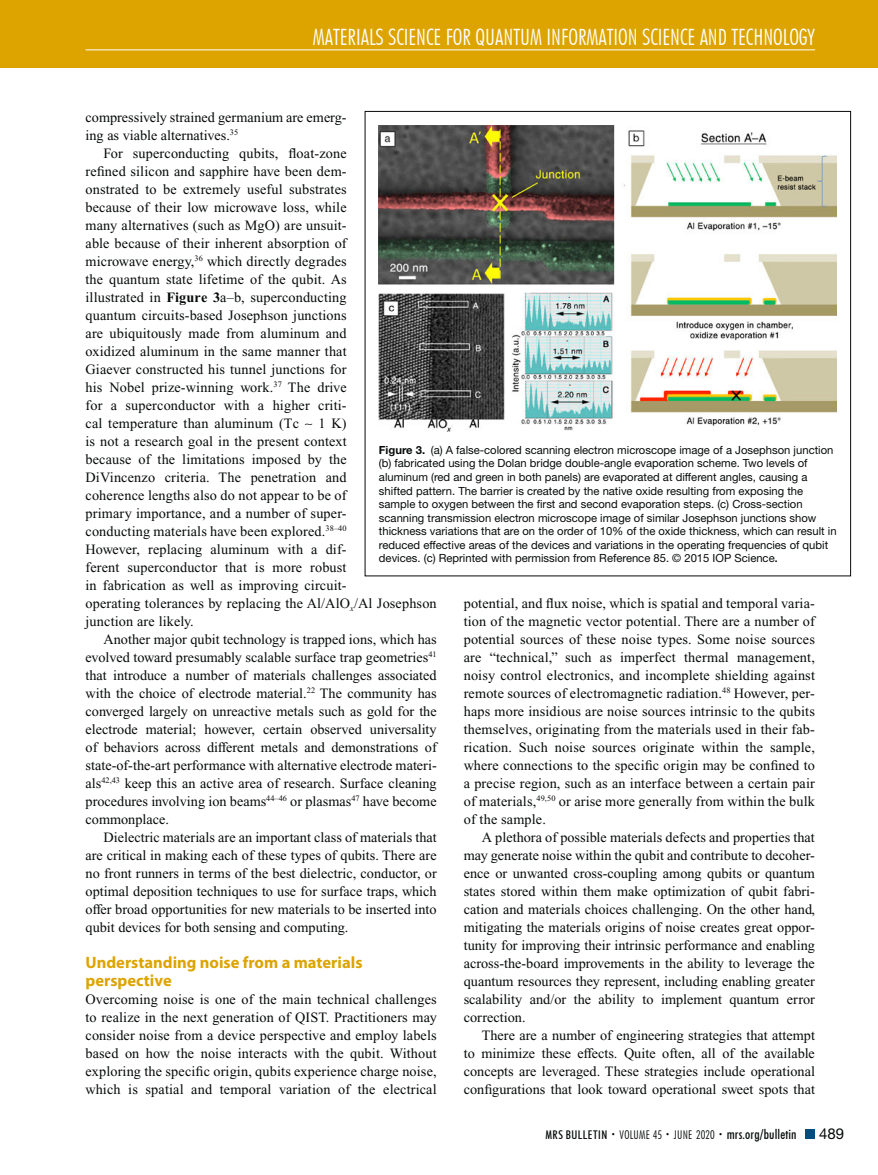
<style>
.page{position:relative;width:878px;height:1175px;background:#fff}
.page>*{position:absolute;margin:0;border:0;box-sizing:border-box;transform-origin:0 0}
.t1{font:300 condensed 22.5px "Futura BT";color:#fff}
.t2{font:700 16.5px/18px "Myriad Pro";color:#dda400}
.t3{font:15px "Helvetica Neue LT Std";color:#060b08}
.t4{font:14.25px/18px "Times New Roman PS Std";letter-spacing:.01em;color:#060b08;text-align:justify}
.t5{font:300 condensed 12px "Futura BT";letter-spacing:.02em;color:#060b08}
.t6{font:11.25px/13.5px "Helvetica Neue LT Std";color:#060b08}
.s1{font-family:"Times New Roman";font-weight:700}
.s2{font-weight:700}
.s3{font-weight:500}
.s4{font-size:7.5px}
.s5{font-weight:500;font-size:13.5px}
</style>
<div class="page">
<div style="left:805px;top:1130px;width:9px;height:8px;background:#004e81"></div>
<div style="left:0;top:0;width:878px;height:68px;background:#dda400"></div>
<hr style="left:86px;top:49px;width:729px;height:1px;background:#fff">
<img style="left:379px;top:125px;width:457px;height:306px">
<h1 class="t1" style="left:313px;top:23px;width:503px">MATERIALS SCIENCE FOR QUANTUM INFORMATION SCIENCE AND TECHNOLOGY</h1>
<p class="t4" style="left:86px;top:109px;width:263px">compressively strained germanium are emerg&shy;ing as viable alternatives.<sup>35</sup></p>
<p class="t4" style="left:85px;top:145px;width:353px;text-align:left;text-indent:18px">For superconducting qubits, float-zone<br>refined silicon and sapphire have been dem-<br>onstrated to be extremely useful substrates<br>because of their low microwave loss, while<br>many alternatives (such as MgO) are unsuit-<br>able because of their inherent absorption of<br>microwave energy,<sup>36</sup> which directly degrades<br>the quantum state lifetime of the qubit. As<br>illustrated in <span class="s1">Figure 3</span>a–b, superconducting<br>quantum circuits-based Josephson junctions<br>are ubiquitously made from aluminum and<br>oxidized aluminum in the same manner that<br>Giaever constructed his tunnel junctions for<br>his Nobel prize-winning work.<sup>37</sup> The drive<br>for a superconductor with a higher criti-<br>cal temperature than aluminum (Tc ∼ 1 K)<br>is not a research goal in the present context<br>because of the limitations imposed by the<br>DiVincenzo criteria. The penetration and<br>coherence lengths also do not appear to be of<br>primary importance, and a number of super-<br>conducting materials have been explored.<sup>38–40<br></sup>However, replacing aluminum with a dif-<br>ferent superconductor that is more robust<br>in fabrication as well as improving circuit-<br>operating tolerances by replacing the Al/AlO<sub>x</sub>/Al Josephson junction are likely.</p>
<p class="t4" style="left:85px;top:631px;width:353px;text-indent:18px">Another major qubit technology is trapped ions, which has evolved toward presumably scalable surface trap geometries<sup>41 </sup>that introduce a number of materials challenges associated with the choice of electrode material.<sup>22</sup> The community has converged largely on unreactive metals such as gold for the electrode material; however, certain observed universality of behaviors across different metals and demonstrations of state-of-the-art performance with alternative electrode materi&shy;als<sup>42,43</sup> keep this an active area of research. Surface cleaning procedures involving ion beams<sup>44–46</sup> or plasmas<sup>47</sup> have become commonplace.</p>
<p class="t4" style="left:86px;top:829px;width:353px;text-indent:18px">Dielectric materials are an important class of materials that are critical in making each of these types of qubits. There are no front runners in terms of the best dielectric, conductor, or optimal deposition techniques to use for surface traps, which offer broad opportunities for new materials to be inserted into qubit devices for both sensing and computing.</p>
<p class="t2" style="left:86px;top:954px;width:278px">Understanding noise from a materials perspective</p>
<p class="t4" style="left:86px;top:991px;width:353px">Overcoming noise is one of the main technical challenges to realize in the next generation of QIST. Practitioners may consider noise from a device perspective and employ labels based on how the noise interacts with the qubit. Without exploring the specific origin, qubits experience charge noise, which is spatial and temporal variation of the electrical</p>
<p class="t6" style="left:379px;top:444px;width:459px"><span class="s2">Figure 3.</span> (a) A false-colored scanning electron microscope image of a Josephson junction (b) fabricated using the Dolan bridge double-angle evaporation scheme. Two levels of aluminum (red and green in both panels) are evaporated at different angles, causing a shifted pattern. The barrier is created by the native oxide resulting from exposing the sample to oxygen between the first and second evaporation steps. (c) Cross-section scanning transmission electron microscope image of similar Josephson junctions show thickness variations that are on the order of 10% of the oxide thickness, which can result in reduced effective areas of the devices and variations in the operating frequencies of qubit devices. (c) Reprinted with permission from Reference 85. © 2015 IOP Science<span class="s1">.</span></p>
<p class="t4" style="left:463px;top:595px;width:353px">potential, and flux noise, which is spatial and temporal varia&shy;tion of the magnetic vector potential. There are a number of potential sources of these noise types. Some noise sources are “technical,” such as imperfect thermal management, noisy control electronics, and incomplete shielding against remote sources of electromagnetic radiation.<sup>48</sup> However, per&shy;haps more insidious are noise sources intrinsic to the qubits themselves, originating from the materials used in their fab&shy;rication. Such noise sources originate within the sample, where connections to the specific origin may be confined to a precise region, such as an interface between a certain pair of materials,<sup>49,50</sup> or arise more generally from within the bulk of the sample.</p>
<p class="t4" style="left:464px;top:829px;width:353px;text-indent:18px">A plethora of possible materials defects and properties that may generate noise within the qubit and contribute to decoher&shy;ence or unwanted cross-coupling among qubits or quantum states stored within them make optimization of qubit fabri&shy;cation and materials choices challenging. On the other hand, mitigating the materials origins of noise creates great oppor&shy;tunity for improving their intrinsic performance and enabling across-the-board improvements in the ability to leverage the quantum resources they represent, including enabling greater scalability and/or the ability to implement quantum error correction.</p>
<p class="t4" style="left:464px;top:1027px;width:353px;text-indent:18px">There are a number of engineering strategies that attempt to minimize these effects. Quite often, all of the available concepts are leveraged. These strategies include operational configurations that look toward operational sweet spots that</p>
<p class="t5" style="left:545px;top:1127px;width:253px"><span class="s3">MRS BULLETIN</span> <span class="s4">•</span> VOLUME 45 <span class="s4">•</span> JUNE 2020 <span class="s4">•</span> <span class="s5">mrs.org/bulletin</span></p>
<p class="t3" style="left:819px;top:1128px;width:27px">489</p>
</div>
